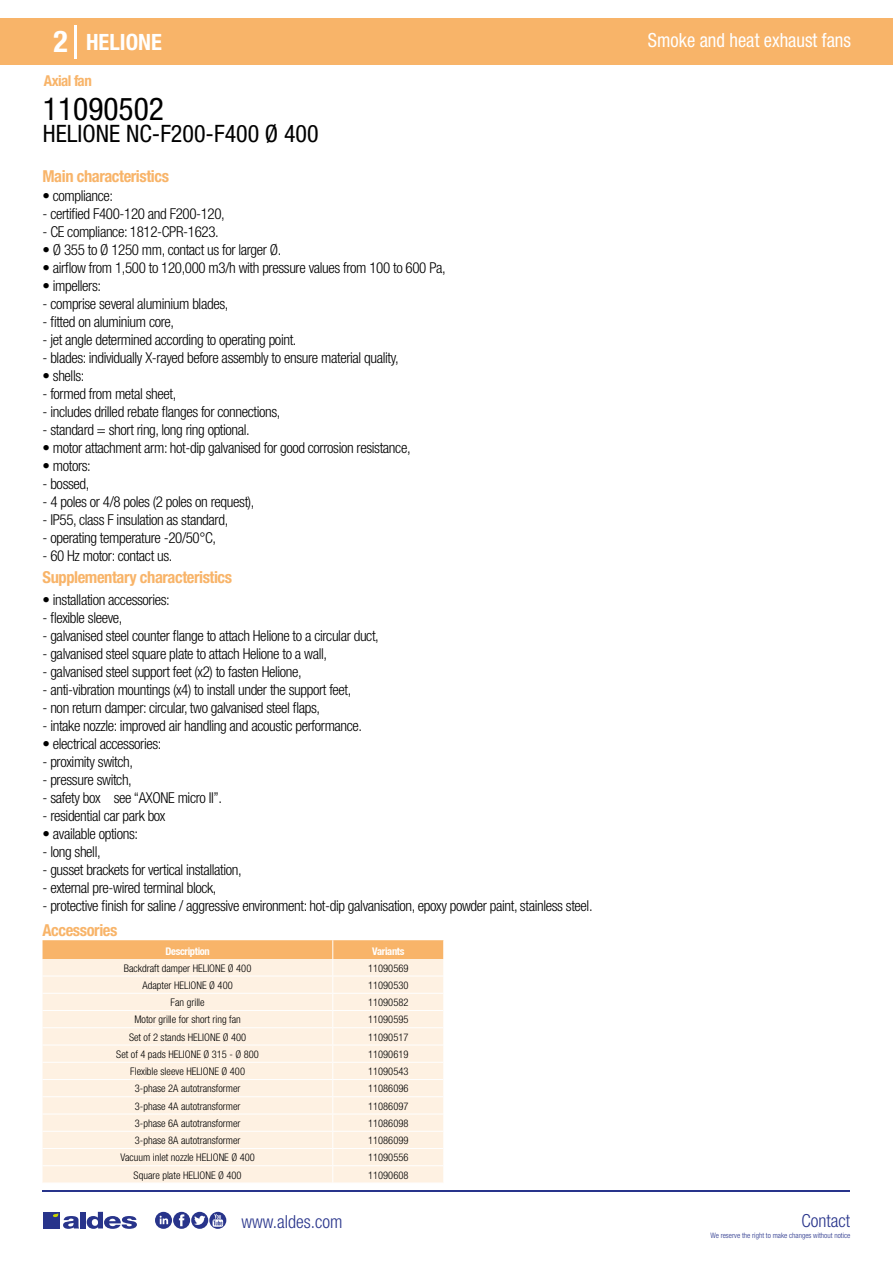
<style>
.page{position:relative;width:893px;height:1263px;background:#fff}
.page>*{position:absolute;margin:0;border:0;box-sizing:border-box;transform-origin:0 0}
.t1{font:condensed 31.5px "Helvetica Neue LT Std";color:#000}
.t2{font:700 condensed 30px "Helvetica Neue LT Std";color:#fff}
.t3{font:condensed 24px "Helvetica Neue LT Std";color:#000}
.t4{font:700 condensed 22.5px "Helvetica Neue LT Std";color:#fff}
.t5{font:condensed 19.5px "Helvetica Neue LT Std";color:#fff;scale:.95 1}
.t6{font:300 condensed 18px "Helvetica Neue";color:#28348b}
.t7{font:700 condensed 16.5px "Helvetica Neue LT Std";letter-spacing:-.025em;color:#f8b469}
.t8{font:300 condensed 15px "Helvetica Neue LT Std";letter-spacing:-.025em;color:#000}
.t9{font:700 condensed 15px "Helvetica Neue LT Std";letter-spacing:-.035em;color:#f8b469}
.t10{font:300 condensed 10.5px "Helvetica Neue";color:#000}
.t11{font:700 condensed 10.5px "Helvetica Neue";letter-spacing:-.03em;color:#fff}
.t12{font:300 condensed 7.5px "Helvetica Neue";color:#28348b}
</style>
<div class="page">
<div style="left:0;top:18px;width:893px;height:46px;background:#f8b469"></div>
<hr style="left:74px;top:25px;width:2px;height:33px;background:#fff">
<hr style="left:43px;top:1190px;width:807px;height:1px;background:#28348b">
<svg style="left:155px;top:1212px;width:71px;height:17px"></svg>
<div style="left:43px;top:1212px;width:17px;height:16px;background:#28348b"></div>
<div style="left:80px;top:1212px;width:6px;height:16px;background:#28348b"></div>
<svg style="left:87px;top:1212px;width:50px;height:17px"></svg>
<svg style="left:53px;top:1213px;width:26px;height:16px"></svg>
<svg style="left:43px;top:940px;width:401px;height:242px;background:#fdedda"></svg>
<h2 class="t2" style="left:54px;top:24px;width:16px">2</h2>
<h3 class="t4" style="left:86px;top:28px;width:77px">HELIONE</h3>
<h3 class="t5" style="left:648px;top:29px;width:215px">Smoke and heat exhaust fans</h3>
<p class="t9" style="left:44px;top:71px;width:49px">Axial fan</p>
<h1 class="t1" style="left:43px;top:91px;width:122px">11090502</h1>
<h3 class="t3" style="left:43px;top:120px;width:277px">HELIONE NC-F200-F400 Ø 400</h3>
<p class="t7" style="left:43px;top:166px;width:128px">Main characteristics</p>
<p class="t8" style="left:43px;top:187px;width:72px">• compliance:</p>
<p class="t8" style="left:43px;top:205px;width:184px">- certified F400-120 and F200-120,</p>
<p class="t8" style="left:43px;top:223px;width:178px">- CE compliance: 1812-CPR-1623.</p>
<p class="t8" style="left:43px;top:241px;width:240px">• Ø 355 to Ø 1250 mm, contact us for larger Ø.</p>
<p class="t8" style="left:43px;top:259px;width:405px">• airflow from 1,500 to 120,000 m3/h with pressure values from 100 to 600 Pa,</p>
<p class="t8" style="left:43px;top:277px;width:60px">• impellers:</p>
<p class="t8" style="left:43px;top:295px;width:187px">- comprise several aluminium blades,</p>
<p class="t8" style="left:43px;top:313px;width:133px">- fitted on aluminium core,</p>
<p class="t8" style="left:43px;top:331px;width:255px">- jet angle determined according to operating point.</p>
<p class="t8" style="left:43px;top:349px;width:358px">- blades: individually X-rayed before assembly to ensure material quality,</p>
<p class="t8" style="left:43px;top:367px;width:43px">• shells:</p>
<p class="t8" style="left:43px;top:385px;width:135px">- formed from metal sheet,</p>
<p class="t8" style="left:43px;top:403px;width:239px">- includes drilled rebate flanges for connections,</p>
<p class="t8" style="left:43px;top:421px;width:209px">- standard = short ring, long ring optional.</p>
<p class="t8" style="left:43px;top:439px;width:370px">• motor attachment arm: hot-dip galvanised for good corrosion resistance,</p>
<p class="t8" style="left:43px;top:457px;width:50px">• motors:</p>
<p class="t8" style="left:43px;top:475px;width:48px">- bossed,</p>
<p class="t8" style="left:43px;top:493px;width:213px">- 4 poles or 4/8 poles (2 poles on request),</p>
<p class="t8" style="left:43px;top:511px;width:187px">- IP55, class F insulation as standard,</p>
<p class="t8" style="left:43px;top:529px;width:175px">- operating temperature -20/50°C,</p>
<p class="t8" style="left:43px;top:547px;width:131px">- 60 Hz motor: contact us.</p>
<p class="t7" style="left:43px;top:567px;width:191px">Supplementary characteristics</p>
<p class="t8" style="left:43px;top:591px;width:129px">• installation accessories:</p>
<p class="t8" style="left:43px;top:609px;width:82px">- flexible sleeve,</p>
<p class="t8" style="left:43px;top:627px;width:338px">- galvanised steel counter flange to attach Helione to a circular duct,</p>
<p class="t8" style="left:43px;top:645px;width:286px">- galvanised steel square plate to attach Helione to a wall,</p>
<p class="t8" style="left:43px;top:663px;width:261px">- galvanised steel support feet (x2) to fasten Helione,</p>
<p class="t8" style="left:43px;top:681px;width:310px">- anti-vibration mountings (x4) to install under the support feet,</p>
<p class="t8" style="left:43px;top:699px;width:279px">- non return damper: circular, two galvanised steel flaps,</p>
<p class="t8" style="left:43px;top:717px;width:321px">- intake nozzle: improved air handling and acoustic performance.</p>
<p class="t8" style="left:43px;top:735px;width:120px">• electrical accessories:</p>
<p class="t8" style="left:43px;top:753px;width:92px">- proximity switch,</p>
<p class="t8" style="left:43px;top:771px;width:91px">- pressure switch,</p>
<p class="t8" style="left:43px;top:789px;width:181px">- safety box ➡ see “AXONE micro II”.</p>
<p class="t8" style="left:43px;top:807px;width:124px">- residential car park box</p>
<p class="t8" style="left:43px;top:825px;width:97px">• available options:</p>
<p class="t8" style="left:43px;top:843px;width:60px">- long shell,</p>
<p class="t8" style="left:43px;top:861px;width:201px">- gusset brackets for vertical installation,</p>
<p class="t8" style="left:43px;top:879px;width:175px">- external pre-wired terminal block,</p>
<p class="t8" style="left:43px;top:897px;width:552px">- protective finish for saline / aggressive environment: hot-dip galvanisation, epoxy powder paint, stainless steel.</p>
<p class="t7" style="left:43px;top:920px;width:76px">Accessories</p>
<p class="t11" style="left:165px;top:945px;width:46px">Description</p>
<p class="t11" style="left:372px;top:945px;width:34px">Variants</p>
<p class="t10" style="left:124px;top:962px;width:129px">Backdraft damper HELIONE Ø 400</p>
<p class="t10" style="left:368px;top:962px;width:42px">11090569</p>
<p class="t10" style="left:143px;top:979px;width:92px">Adapter HELIONE Ø 400</p>
<p class="t10" style="left:368px;top:979px;width:42px">11090530</p>
<p class="t10" style="left:171px;top:996px;width:36px">Fan grille</p>
<p class="t10" style="left:368px;top:996px;width:42px">11090582</p>
<p class="t10" style="left:134px;top:1013px;width:108px">Motor grille for short ring fan</p>
<p class="t10" style="left:368px;top:1013px;width:42px">11090595</p>
<p class="t10" style="left:129px;top:1031px;width:119px">Set of 2 stands HELIONE Ø 400</p>
<p class="t10" style="left:368px;top:1031px;width:42px">11090517</p>
<p class="t10" style="left:116px;top:1048px;width:144px">Set of 4 pads HELIONE Ø 315 - Ø 800</p>
<p class="t10" style="left:368px;top:1048px;width:42px">11090619</p>
<p class="t10" style="left:130px;top:1065px;width:116px">Flexible sleeve HELIONE Ø 400</p>
<p class="t10" style="left:368px;top:1065px;width:42px">11090543</p>
<p class="t10" style="left:135px;top:1082px;width:107px">3-phase 2A autotransformer</p>
<p class="t10" style="left:368px;top:1082px;width:42px">11086096</p>
<p class="t10" style="left:135px;top:1100px;width:107px">3-phase 4A autotransformer</p>
<p class="t10" style="left:368px;top:1100px;width:42px">11086097</p>
<p class="t10" style="left:135px;top:1117px;width:107px">3-phase 6A autotransformer</p>
<p class="t10" style="left:368px;top:1117px;width:42px">11086098</p>
<p class="t10" style="left:135px;top:1134px;width:107px">3-phase 8A autotransformer</p>
<p class="t10" style="left:368px;top:1134px;width:42px">11086099</p>
<p class="t10" style="left:120px;top:1151px;width:136px">Vacuum inlet nozzle HELIONE Ø 400</p>
<p class="t10" style="left:368px;top:1151px;width:42px">11090556</p>
<p class="t10" style="left:134px;top:1169px;width:110px">Square plate HELIONE Ø 400</p>
<p class="t10" style="left:368px;top:1169px;width:42px">11090608</p>
<p class="t6" style="left:241px;top:1211px;width:102px">www.aldes.com</p>
<p class="t6" style="left:801px;top:1211px;width:50px">Contact</p>
<p class="t12" style="left:710px;top:1230px;width:141px">We reserve the right to make changes without notice</p>
</div>
